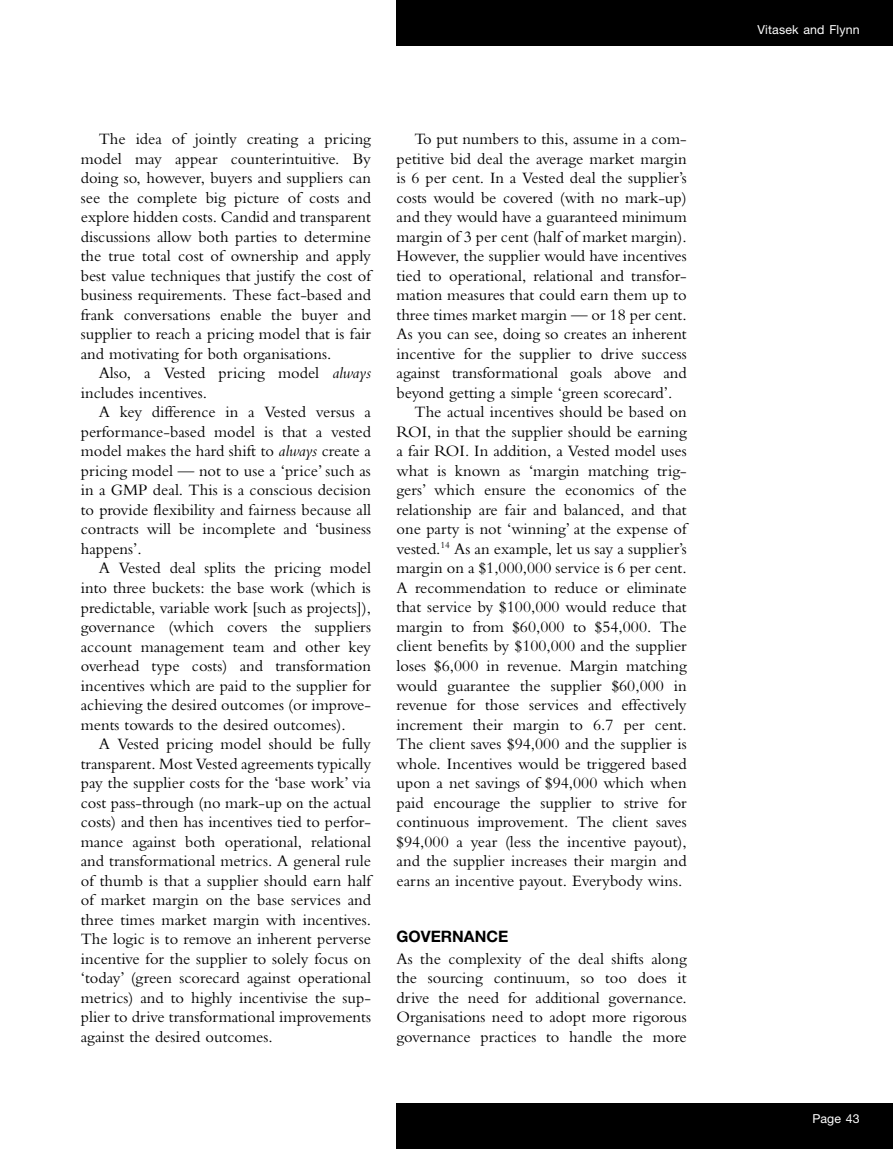
<style>
.page{position:relative;width:893px;height:1149px;background:#fff}
.page>*{position:absolute;margin:0;border:0;box-sizing:border-box;transform-origin:0 0}
.t1{font:16.5px/19.5px "Bembo MT Pro";color:#000;text-align:justify}
.t2{font:700 15.75px "Helvetica Neue LT Pro";color:#000}
.t3{font:12.3px "Helvetica Neue LT Pro";letter-spacing:.015em;color:#fff}
.s1{font-style:italic}
</style>
<div class="page">
<div style="left:397px;top:0;width:496px;height:46px;background:#000"></div>
<div style="left:397px;top:1103px;width:496px;height:45px;background:#000"></div>
<p class="t1" style="left:81px;top:129px;width:292px;text-indent:18px">The idea of jointly creating a pricing model may appear counterintuitive. By doing so, however, buyers and suppliers can see the complete big picture of costs and explore hidden costs. Candid and transparent discussions allow both parties to determine the true total cost of ownership and apply best value techniques that justify the cost of business requirements. These fact-based and frank conversations enable the buyer and supplier to reach a pricing model that is fair and motivating for both organisations.</p>
<p class="t1" style="left:81px;top:363px;width:292px;text-indent:18px">Also, a Vested pricing model <span class="s1">always </span>includes incentives.</p>
<p class="t1" style="left:81px;top:402px;width:292px;text-indent:18px">A key difference in a Vested versus a performance-based model is that a vested model makes the hard shift to <span class="s1">always</span> create a pricing model — not to use a ‘price’ such as in a GMP deal. This is a conscious decision to provide flexibility and fairness because all contracts will be incomplete and ‘business happens’.</p>
<p class="t1" style="left:81px;top:558px;width:292px;text-indent:18px">A Vested deal splits the pricing model into three buckets: the base work (which is predictable, variable work [such as projects]), governance (which covers the suppliers account management team and other key overhead type costs) and transformation incentives which are paid to the supplier for achieving the desired outcomes (or improve&shy;ments towards to the desired outcomes).</p>
<p class="t1" style="left:81px;top:733px;width:292px;text-indent:18px">A Vested pricing model should be fully transparent. Most Vested agreements typically pay the supplier costs for the ‘base work’ via cost pass-through (no mark-up on the actual costs) and then has incentives tied to perfor&shy;mance against both operational, relational and transformational metrics. A general rule of thumb is that a supplier should earn half of market margin on the base services and three times market margin with incentives.<br>The logic is to remove an inherent perverse incentive for the supplier to solely focus on ‘today’ (green scorecard against operational metrics) and to highly incentivise the sup&shy;plier to drive transformational improvements against the desired outcomes.</p>
<p class="t1" style="left:414px;top:129px;width:274px">To put numbers to this, assume in a com-</p>
<p class="t1" style="left:396px;top:148px;width:292px">petitive bid deal the average market margin</p>
<p class="t1" style="left:396px;top:168px;width:292px">is 6 per cent. In a Vested deal the supplier’s</p>
<p class="t1" style="left:396px;top:187px;width:292px">costs would be covered (with no mark-up)</p>
<p class="t1" style="left:396px;top:207px;width:292px">and they would have a guaranteed minimum</p>
<p class="t1" style="left:396px;top:226px;width:292px">margin of 3 per cent (half of market margin).</p>
<p class="t1" style="left:396px;top:246px;width:292px">However, the supplier would have incentives</p>
<p class="t1" style="left:396px;top:265px;width:292px">tied to operational, relational and transfor-</p>
<p class="t1" style="left:396px;top:285px;width:292px">mation measures that could earn them up to</p>
<p class="t1" style="left:396px;top:304px;width:292px">three times market margin — or 18 per cent.</p>
<p class="t1" style="left:396px;top:324px;width:292px">As you can see, doing so creates an inherent</p>
<p class="t1" style="left:396px;top:343px;width:292px">incentive for the supplier to drive success</p>
<p class="t1" style="left:396px;top:363px;width:292px">against transformational goals above and</p>
<p class="t1" style="left:396px;top:382px;width:277px">beyond getting a simple ‘green scorecard’.</p>
<p class="t1" style="left:414px;top:402px;width:274px">The actual incentives should be based on</p>
<p class="t1" style="left:396px;top:421px;width:292px">ROI, in that the supplier should be earning</p>
<p class="t1" style="left:396px;top:441px;width:292px">a fair ROI. In addition, a Vested model uses</p>
<p class="t1" style="left:396px;top:460px;width:292px">what is known as ‘margin matching trig-</p>
<p class="t1" style="left:396px;top:480px;width:292px">gers’ which ensure the economics of the</p>
<p class="t1" style="left:396px;top:499px;width:292px">relationship are fair and balanced, and that</p>
<p class="t1" style="left:396px;top:519px;width:292px">one party is not ‘winning’ at the expense of</p>
<p class="t1" style="left:396px;top:538px;width:292px">vested.<sup>14</sup> As an example, let us say a supplier’s</p>
<p class="t1" style="left:397px;top:558px;width:292px">margin on a $1,000,000 service is 6 per cent.</p>
<p class="t1" style="left:397px;top:577px;width:292px">A recommendation to reduce or eliminate</p>
<p class="t1" style="left:397px;top:597px;width:292px">that service by $100,000 would reduce that</p>
<p class="t1" style="left:397px;top:616px;width:292px">margin to from $60,000 to $54,000. The</p>
<p class="t1" style="left:397px;top:636px;width:292px">client benefits by $100,000 and the supplier</p>
<p class="t1" style="left:397px;top:655px;width:292px">loses $6,000 in revenue. Margin matching</p>
<p class="t1" style="left:397px;top:675px;width:292px">would guarantee the supplier $60,000 in</p>
<p class="t1" style="left:397px;top:694px;width:292px">revenue for those services and effectively</p>
<p class="t1" style="left:397px;top:714px;width:292px">increment their margin to 6.7 per cent.</p>
<p class="t1" style="left:397px;top:733px;width:292px">The client saves $94,000 and the supplier is</p>
<p class="t1" style="left:397px;top:753px;width:292px">whole. Incentives would be triggered based</p>
<p class="t1" style="left:397px;top:772px;width:292px">upon a net savings of $94,000 which when</p>
<p class="t1" style="left:397px;top:792px;width:292px">paid encourage the supplier to strive for</p>
<p class="t1" style="left:397px;top:811px;width:292px">continuous improvement. The client saves</p>
<p class="t1" style="left:397px;top:831px;width:292px">$94,000 a year (less the incentive payout),</p>
<p class="t1" style="left:397px;top:850px;width:292px">and the supplier increases their margin and</p>
<p class="t1" style="left:397px;top:870px;width:287px">earns an incentive payout. Everybody wins.</p>
<p class="t2" style="left:396px;top:925px;width:113px">GOVERNANCE</p>
<p class="t1" style="left:396px;top:948px;width:292px">As the complexity of the deal shifts along the sourcing continuum, so too does it drive the need for additional governance.<br>Organisations need to adopt more rigorous governance practices to handle the more</p>
<p class="t3" style="left:757px;top:22px;width:104px">Vitasek and Flynn</p>
<p class="t3" style="left:812px;top:1110px;width:49px">Page 43</p>
</div>
